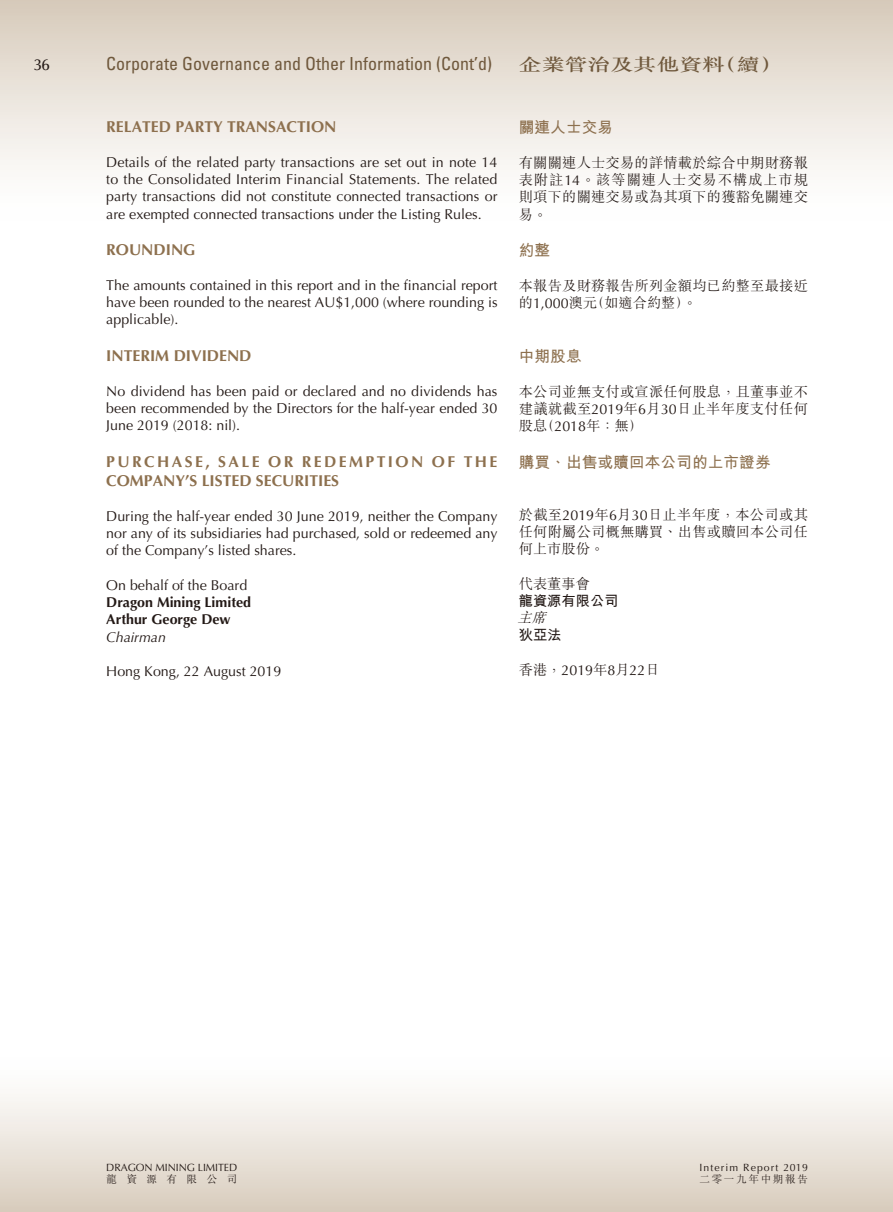
<style>
.page{position:relative;width:893px;height:1212px;background:#fff}
.page>*{position:absolute;margin:0;border:0;box-sizing:border-box;transform-origin:0 0}
.t1{font:condensed 18px "Univers LT Std";color:#6f583c}
.t2{font:17.25px "M Sung HK Medium E Ten B5 H";color:#6f583c;scale:1.33 1}
.t3{font:700 15.75px/19.5px "Optima LT Std";letter-spacing:.155em;color:#8d704e}
.t4{font:700 15.75px "Optima LT Std";color:#8d704e}
.t5{font:15.75px "M Hei HK Bold E Ten B5 H";color:#8d704e}
.t6{font:500 15.75px "Optima LT Std";color:#231916}
.t7{font:14.25px/17.2px "Optima LT Std";color:#231916;text-align:justify}
.t8{font:14.25px/17.2px "M Sung HK Light E Ten B5 H";letter-spacing:.015em;color:#231916;text-align:justify}
.t9{font:700 14.25px/17.2px "Optima LT Std";color:#231916}
.t10{font:14.25px "M Hei HK Bold E Ten B5 H";color:#231916}
.t11{font:italic 14.25px "Optima LT Std";color:#231916}
.t12{font:italic 14.25px "M Sung HK Light E Ten B5 H";color:#231916}
.t13{font:10.5px "Optima LT Std";letter-spacing:-.005em;color:#231916}
.t14{font:10.5px "Optima LT Std";letter-spacing:.105em;color:#231916}
.t15{font:10.5px "M Sung HK Light E Ten B5 H";letter-spacing:.165em;color:#231916}
.t16{font:10.5px "M Sung HK Light E Ten B5 H";letter-spacing:.91em;color:#231916}
.s1{font-family:"Optima LT Std"}
.s2{font-family:"M Sung HK Light E Ten B5 H"}
</style>
<div class="page">
<div style="left:0;top:0;width:893px;height:247px;background:linear-gradient(to bottom,#d9cdbe,#fff)"></div>
<div style="left:0;top:1037px;width:893px;height:175px;background:linear-gradient(to bottom,#fff,#dbcfc1)"></div>
<p class="t6" style="left:34px;top:57px;width:17px">36</p>
<p class="t1" style="left:106px;top:55px;width:387px">Corporate Governance and Other Information (Cont’d)</p>
<p class="t2" style="left:519px;top:58px;width:200px">企業管治及其他資料（續）</p>
<p class="t4" style="left:106px;top:119px;width:232px">RELATED PARTY TRANSACTION</p>
<p class="t7" style="left:106px;top:154px;width:393px">Details of the related party transactions are set out in note 14 to the Consolidated Interim Financial Statements. The related party transactions did not constitute connected transactions or are exempted connected transactions under the Listing Rules.</p>
<p class="t4" style="left:106px;top:242px;width:91px">ROUNDING</p>
<p class="t7" style="left:106px;top:277px;width:393px">The amounts contained in this report and in the financial report have been rounded to the nearest AU$1,000 (where rounding is applicable).</p>
<p class="t4" style="left:106px;top:348px;width:147px">INTERIM DIVIDEND</p>
<p class="t7" style="left:106px;top:383px;width:393px">No dividend has been paid or declared and no dividends has been recommended by the Directors for the half-year ended 30<br>June 2019 (2018: nil).</p>
<p class="t3" style="left:106px;top:452px;width:393px">PURCHASE, SALE OR REDEMPTION OF THE<br>COMPANY’S LISTED SECURITIES</p>
<p class="t7" style="left:106px;top:508px;width:393px">During the half-year ended 30 June 2019, neither the Company nor any of its subsidiaries had purchased, sold or redeemed any of the Company’s listed shares.</p>
<p class="t7" style="left:106px;top:577px;width:142px">On behalf of the Board</p>
<p class="t9" style="left:106px;top:594px;width:146px">Dragon Mining Limited<br>Arthur George Dew</p>
<p class="t11" style="left:106px;top:630px;width:61px">Chairman</p>
<p class="t7" style="left:106px;top:663px;width:177px">Hong Kong, 22 August 2019</p>
<p class="t5" style="left:519px;top:121px;width:96px">關連人士交易</p>
<p class="t8" style="left:519px;top:156px;width:291px">有關關連人士交易的詳情載於綜合中期財務報表附註<span class="s1">14</span>。該等關連人士交易不構成上市規則項下的關連交易或為其項下的獲豁免關連交易。</p>
<p class="t5" style="left:519px;top:244px;width:33px">約整</p>
<p class="t8" style="left:519px;top:279px;width:291px">本報告及財務報告所列金額均已約整至最接近的<span class="s1">1,000</span>澳元（如適合約整）。</p>
<p class="t5" style="left:519px;top:350px;width:64px">中期股息</p>
<p class="t8" style="left:519px;top:385px;width:291px">本公司並無支付或宣派任何股息，且董事並不建議就截至<span class="s1">2019</span>年<span class="s1">6</span>月<span class="s1">30</span>日止半年度支付任何股息（<span class="s1">2018</span>年：無）</p>
<p class="t5" style="left:519px;top:456px;width:253px">購買、出售或贖回本公司的上市證券</p>
<p class="t8" style="left:519px;top:508px;width:291px">於截至<span class="s1">2019</span>年<span class="s1">6</span>月<span class="s1">30</span>日止半年度，本公司或其任何附屬公司概無購買、出售或贖回本公司任何上市股份。</p>
<p class="t8" style="left:519px;top:577px;width:73px">代表董事會</p>
<p class="t10" style="left:519px;top:595px;width:101px">龍資源有限公司</p>
<p class="t12" style="left:517px;top:612px;width:34px">主席</p>
<p class="t10" style="left:519px;top:630px;width:44px">狄亞法</p>
<p class="t7" style="left:519px;top:662px;width:142px"><span class="s2">香港，</span>2019<span class="s2">年</span>8<span class="s2">月</span>22<span class="s2">日</span></p>
<p class="t13" style="left:106px;top:1162px;width:132px">DRAGON MINING LIMITED</p>
<p class="t16" style="left:106px;top:1175px;width:132px">龍資源有限公司</p>
<p class="t14" style="left:699px;top:1162px;width:110px">Interim Report 2019</p>
<p class="t15" style="left:699px;top:1175px;width:110px">二零一九年中期報告</p>
</div>
